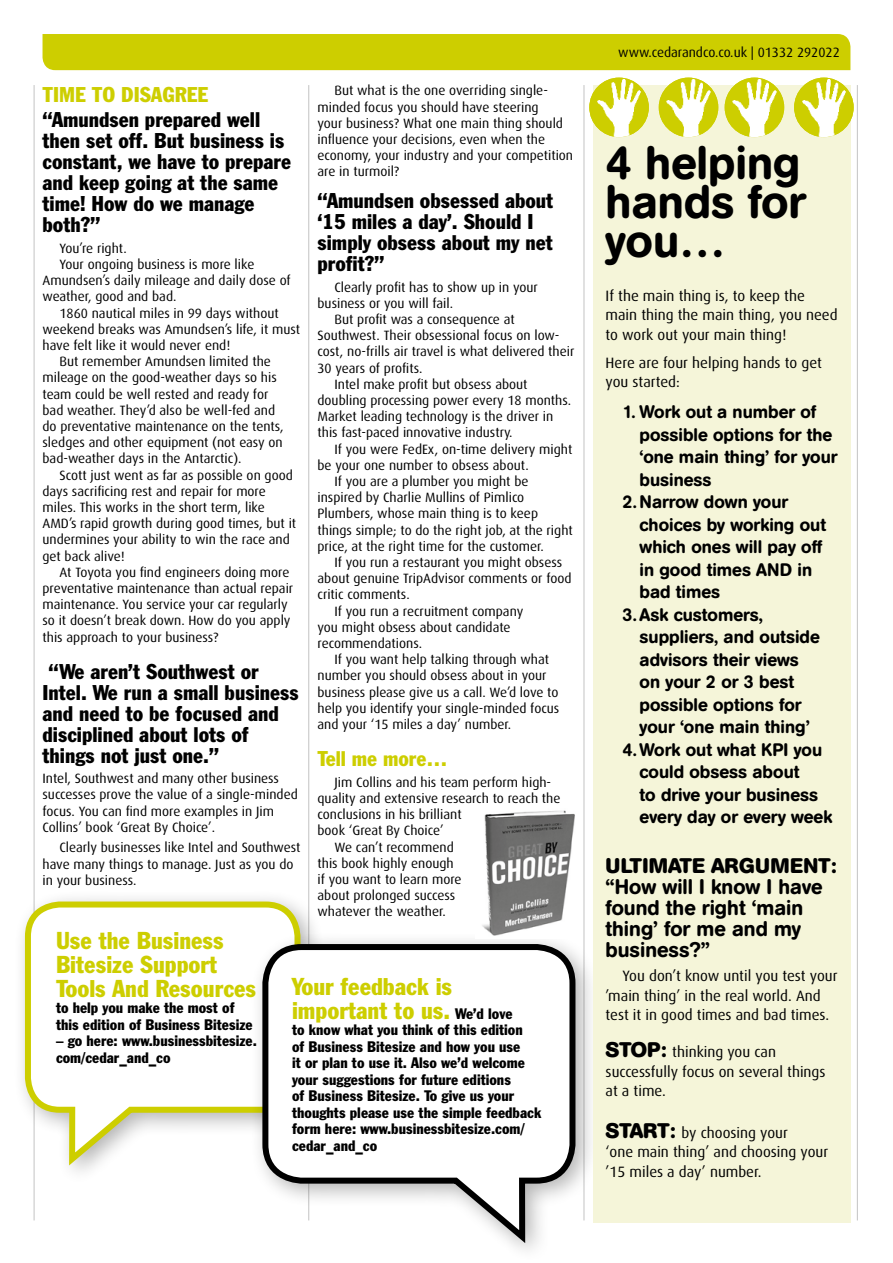
<style>
.page{position:relative;width:893px;height:1263px;background:#fff}
.page>*{position:absolute;margin:0;border:0;box-sizing:border-box;transform-origin:0 0}
.SUBHEAD2{font:500 46.5px/39px "AG Buch Rounded BQ";color:#000}
.SUBHEAD-SM{font:condensed 24px/24px "Franklin Gothic BT";color:#cdce00}
.SUBHEAD{font:condensed 21px/21px "Franklin Gothic BT";color:#000}
.SUBHEAD2-2{font:500 21px/21px "AG Buch Rounded BQ";color:#000}
.SUBHEAD2-3{font:condensed 21px "Franklin Gothic BT";color:#cdce00}
.body2{font:500 18px/22.5px "AG Buch Rounded BQ";color:#000}
.SUBHEAD-SM-2{font:condensed 15px/16.5px "Franklin Gothic BT";color:#000}
.body2-2{font:15px/19.5px "Dax";color:#000}
.SUBHEAD2-4{font:15px/19.5px "Dax";color:#000}
.body2-3{font:13.5px/16.2px "Dax";color:#000}
.SUBHEAD-SM-3{font:13.5px/16.2px "Dax";color:#000}
.body{font:13.5px "Dax";color:#000}
.s1{font-size:15px;color:#000}
.s2{font-weight:700}
.s3{font-family:"AG Buch Rounded BQ";font-weight:700;font-size:21px}
</style>
<div class="page">
<div style="left:43px;top:34px;width:807px;height:36px;background:#cdce00"></div>
<hr style="left:308px;top:85px;width:1px;height:1135px;background:#c6c6c6">
<hr style="left:583px;top:85px;width:1px;height:1135px;background:#c6c6c6">
<hr style="left:34px;top:85px;width:1px;height:1135px;background:#c6c6c6">
<hr style="left:857px;top:85px;width:1px;height:1135px;background:#c6c6c6">
<div style="left:12px;top:888px;width:313px;height:300px;background:#fff"></div>
<svg style="left:22px;top:898px;width:281px;height:274px"></svg>
<div style="left:249px;top:931px;width:351px;height:332px;background:#000;opacity:.3"></div>
<svg style="left:259px;top:941px;width:319px;height:308px"></svg>
<img style="left:475px;top:810px;width:106px;height:128px">
<div style="left:593px;top:85px;width:257px;height:1138px;background:#f5f5d9"></div>
<img style="left:589px;top:78px;width:60px;height:59px;border-radius:30px">
<img style="left:659px;top:78px;width:59px;height:59px;border-radius:30px">
<img style="left:725px;top:78px;width:59px;height:59px;border-radius:30px">
<img style="left:794px;top:78px;width:60px;height:59px;border-radius:30px">
<p class="SUBHEAD2-3" style="left:43px;top:81px;width:167px">TIME TO DISAGREE</p>
<p class="SUBHEAD" style="left:43px;top:109px;width:250px">“Amundsen prepared well then set off. But business is constant, we have to prepare and keep going at the same time! How do we manage both?”</p>
<p class="body2-3" style="left:60px;top:240px;width:69px">You’re right.</p>
<p class="body2-3" style="left:43px;top:256px;width:250px;text-indent:17px">Your ongoing business is more like<br>Amundsen’s daily mileage and daily dose of weather, good and bad.</p>
<p class="body2-3" style="left:43px;top:305px;width:259px;text-indent:17px">1860 nautical miles in 99 days without weekend breaks was Amundsen’s life, it must have felt like it would never end!</p>
<p class="body2-3" style="left:43px;top:353px;width:243px;text-indent:17px">But remember Amundsen limited the mileage on the good-weather days so his team could be well rested and ready for bad weather. They’d also be well-fed and do preventative maintenance on the tents, sledges and other equipment (not easy on bad-weather days in the Antarctic).</p>
<p class="body2-3" style="left:43px;top:467px;width:255px;text-indent:17px">Scott just went as far as possible on good days sacrificing rest and repair for more miles. This works in the short term, like AMD’s rapid growth during good times, but it undermines your ability to win the race and get back alive!</p>
<p class="body2-3" style="left:43px;top:564px;width:252px;text-indent:17px">At Toyota you find engineers doing more preventative maintenance than actual repair maintenance. You service your car regularly so it doesn’t break down. How do you apply this approach to your business?</p>
<p class="SUBHEAD" style="left:43px;top:660px;width:258px">“We aren’t Southwest or<br>Intel. We run a small business and need to be focused and disciplined about lots of things not just one.”</p>
<p class="SUBHEAD-SM-3" style="left:43px;top:771px;width:257px">Intel, Southwest and many other business successes prove the value of a single-minded focus. You can find more examples in Jim Collins’ book ‘Great By Choice’.</p>
<p class="body2-3" style="left:43px;top:840px;width:259px;text-indent:17px">Clearly businesses like Intel and Southwest have many things to manage. Just as you do in your business.</p>
<p class="body2-3" style="left:317px;top:83px;width:257px;text-indent:17px">But what is the one overriding single&shy;minded focus you should have steering<br>your business? What one main thing should influence your decisions, even when the economy, your industry and your competition are in turmoil?</p>
<p class="SUBHEAD" style="left:317px;top:190px;width:237px">“Amundsen obsessed about ‘15 miles a day’. Should I simply obsess about my net profit?”</p>
<p class="body2-3" style="left:317px;top:279px;width:222px;text-indent:17px">Clearly profit has to show up in your business or you will fail.</p>
<p class="body2-3" style="left:317px;top:311px;width:258px;text-indent:17px">But profit was a consequence at Southwest. Their obsessional focus on low&shy;cost, no-frills air travel is what delivered their 30 years of profits.</p>
<p class="body2-3" style="left:317px;top:376px;width:255px;text-indent:17px">Intel make profit but obsess about doubling processing power every 18 months.<br>Market leading technology is the driver in this fast-paced innovative industry.</p>
<p class="body2-3" style="left:317px;top:441px;width:256px;text-indent:17px">If you were FedEx, on-time delivery might be your one number to obsess about.</p>
<p class="body2-3" style="left:317px;top:473px;width:257px;text-indent:17px">If you are a plumber you might be inspired by Charlie Mullins of Pimlico Plumbers, whose main thing is to keep things simple; to do the right job, at the right price, at the right time for the customer.</p>
<p class="body2-3" style="left:317px;top:554px;width:256px;text-indent:17px">If you run a restaurant you might obsess about genuine TripAdvisor comments or food critic comments.</p>
<p class="body2-3" style="left:317px;top:603px;width:207px;text-indent:17px">If you run a recruitment company you might obsess about candidate recommendations.</p>
<p class="body2-3" style="left:317px;top:652px;width:243px;text-indent:17px">If you want help talking through what number you should obsess about in your business please give us a call. We’d love to help you identify your single-minded focus and your ‘15 miles a day’ number.</p>
<p class="SUBHEAD2-3" style="left:317px;top:745px;width:131px">Tell me more…</p>
<p class="body2-3" style="left:317px;top:774px;width:245px;text-indent:17px">Jim Collins and his team perform high&shy;quality and extensive research to reach the conclusions in his brilliant<br>book ‘Great By Choice’</p>
<p class="body2-3" style="left:317px;top:839px;width:146px;text-indent:17px">We can’t recommend this book highly enough if you want to learn more about prolonged success whatever the weather.</p>
<p class="SUBHEAD-SM" style="left:56px;top:927px;width:202px">Use the Business<br>Bitesize Support<br>Tools And Resources</p>
<p class="SUBHEAD-SM-2" style="left:56px;top:999px;width:198px">to help you make the most of this edition of Business Bitesize</p>
<p class="SUBHEAD-SM-2" style="left:56px;top:1032px;width:202px">– go here: www.businessbitesize. com/cedar_and_co</p>
<p class="SUBHEAD-SM" style="left:292px;top:973px;width:222px">Your feedback is important to us. <span class="s1">We’d love</span></p>
<p class="SUBHEAD-SM-2" style="left:292px;top:1021px;width:251px">to know what you think of this edition<br>of Business Bitesize and how you use<br>it or plan to use it. Also we’d welcome your suggestions for future editions<br>of Business Bitesize. To give us your thoughts please use the simple feedback form here: www.businessbitesize.com/ cedar_and_co</p>
<p class="body" style="left:618px;top:45px;width:223px">www.cedarandco.co.uk | 01332 292022</p>
<p class="SUBHEAD2" style="left:606px;top:144px;width:202px">4 helping hands for you…</p>
<p class="body2-2" style="left:606px;top:286px;width:233px">If the main thing is, to keep the main thing the main thing, you need to work out your main thing!</p>
<p class="body2-2" style="left:606px;top:353px;width:218px">Here are four helping hands to get you started:</p>
<p class="body2" style="left:640px;top:401px;width:199px;text-indent:-17px">1. Work out a number of possible options for the ‘one main thing’ for your business</p>
<p class="body2" style="left:640px;top:491px;width:188px;text-indent:-17px">2.Narrow down your choices by working out which ones will pay off in good times AND in bad times</p>
<p class="body2" style="left:640px;top:604px;width:182px;text-indent:-17px">3. Ask customers, suppliers, and outside advisors their views on your 2 or 3 best possible options for your ‘one main thing’</p>
<p class="body2" style="left:640px;top:739px;width:194px;text-indent:-17px">4. Work out what KPI you could obsess about<br>to drive your business every day or every week</p>
<p class="SUBHEAD2-2" style="left:606px;top:856px;width:232px"><span class="s2">ULTIMATE ARGUMENT: </span>“How will I know I have found the right ‘main thing’ for me and my business?”</p>
<p class="body2-2" style="left:606px;top:966px;width:233px;text-indent:17px">You don’t know until you test your ’main thing’ in the real world. And test it in good times and bad times.</p>
<p class="SUBHEAD2-4" style="left:606px;top:1042px;width:221px"><span class="s3">STOP:</span> thinking you can successfully focus on several things at a time.</p>
<p class="SUBHEAD2-4" style="left:606px;top:1123px;width:224px"><span class="s3">START:</span> by choosing your<br>‘one main thing’ and choosing your ’15 miles a day’ number.</p>
</div>
